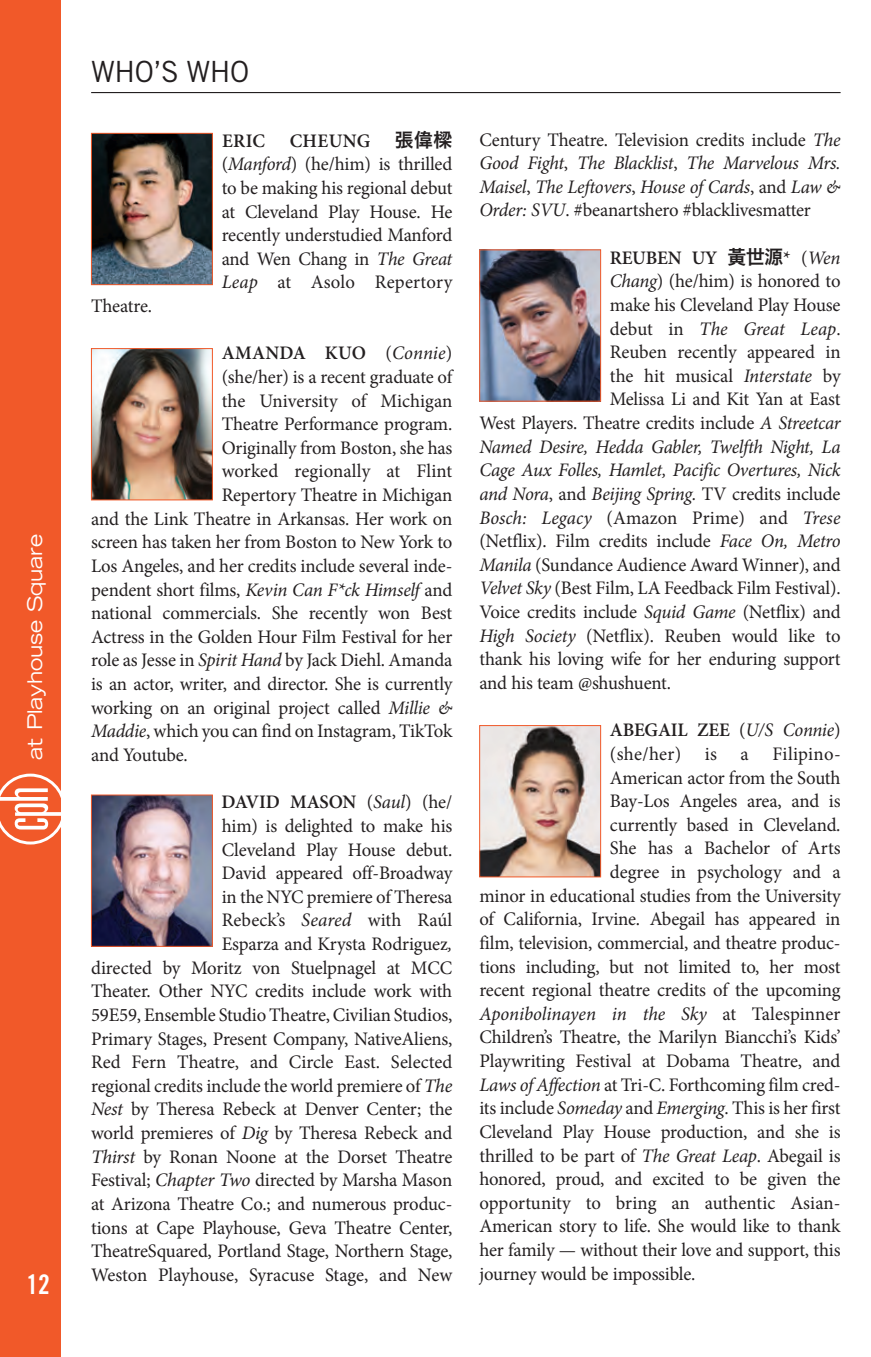
<style>
.page{position:relative;width:871px;height:1357px;background:#fff}
.page>*{position:absolute;margin:0;border:0;box-sizing:border-box;transform-origin:0 0}
.t1{font:29.25px "Trade Gothic LT Std";letter-spacing:-.015em;color:#231f20}
.t2{font:27px "Trade Gothic LT Std Bd Cn 20";color:#fff}
.t3{font:expanded 20.25px "Trade Gothic LT Std";letter-spacing:-.01em;color:#fff}
.t4{font:19.12px/23.6px "Minion Pro";letter-spacing:-.01em;color:#231f20;text-align:justify}
.t5{font:italic 19.12px/23.6px "Minion Pro";letter-spacing:-.015em;color:#231f20;text-align:justify}
.t6{font:600 19.12px "Minion Pro";letter-spacing:-.01em;color:#231f20}
.t7{font:19.12px "Minion Pro";letter-spacing:.015em;color:#231f20}
.t8{font:600 19.12px "Minion Pro";letter-spacing:.01em;color:#231f20}
.t9{font:19.12px "Hira Kaku Pro W6";color:#231f20}
.s1{font-style:italic}
.s2{font-weight:400}
.s3{font-weight:400;font-style:italic}
.s4{font-weight:600}
.s5{font-style:normal}
.s6{font-family:"Hira Kaku Pro W6";font-weight:400}
</style>
<div class="page">
<div style="left:0;top:0;width:61px;height:1357px;background:#f15929"></div>
<svg style="left:0;top:773px;width:61px;height:71px"></svg>
<img style="left:93px;top:135px;width:118px;height:148px">
<div style="left:91px;top:133px;width:122px;height:152px;border:1px solid #f15929"></div>
<img style="left:93px;top:350px;width:118px;height:148px">
<div style="left:91px;top:348px;width:122px;height:152px;border:1px solid #f15929"></div>
<img style="left:93px;top:797px;width:118px;height:147px">
<div style="left:91px;top:795px;width:122px;height:151px;border:1px solid #f15929"></div>
<img style="left:481px;top:252px;width:118px;height:147px">
<div style="left:479px;top:250px;width:122px;height:151px;border:1px solid #f15929"></div>
<img style="left:481px;top:727px;width:118px;height:148px">
<div style="left:479px;top:725px;width:122px;height:152px;border:1px solid #f15929"></div>
<hr style="left:91px;top:92px;width:749px;height:1px;background:#231f20">
<p class="t3" style="left:21px;top:759px;width:227px;rotate:-90deg">at Playhouse Square</p>
<h2 class="t2" style="left:27px;top:1268px;width:25px">12</h2>
<h1 class="t1" style="left:91px;top:54px;width:160px">WHO’S WHO</h1>
<p class="t4" style="left:91px;top:294px;width:62px">Theatre.</p>
<p class="t6" style="left:222px;top:127px;width:45px">ERIC</p>
<p class="t6" style="left:290px;top:127px;width:82px">CHEUNG</p>
<p class="t9" style="left:395px;top:122px;width:59px">張偉樑</p>
<p class="t4" style="left:222px;top:152px;width:232px">(<span class="s1">Manford</span>) (he/him) is thrilled to be making his regional debut at Cleveland Play House. He recently understudied Manford and Wen Chang in <span class="s1">The Great Leap</span> at Asolo Repertory</p>
<p class="t8" style="left:222px;top:340px;width:232px">AMANDA KUO <span class="s2">(</span><span class="s3">Connie</span><span class="s2">)</span></p>
<p class="t4" style="left:222px;top:365px;width:232px">(she/her) is a recent graduate of</p>
<p class="t4" style="left:222px;top:389px;width:232px">the University of Michigan</p>
<p class="t4" style="left:222px;top:412px;width:232px">Theatre Performance program.</p>
<p class="t4" style="left:222px;top:436px;width:232px">Originally from Boston, she has</p>
<p class="t4" style="left:222px;top:460px;width:232px">worked regionally at Flint</p>
<p class="t4" style="left:222px;top:483px;width:232px">Repertory Theatre in Michigan</p>
<p class="t4" style="left:91px;top:507px;width:363px">and the Link Theatre in Arkansas. Her work on</p>
<p class="t4" style="left:91px;top:530px;width:363px">screen has taken her from Boston to New York to</p>
<p class="t4" style="left:91px;top:554px;width:363px">Los Angeles, and her credits include several inde-</p>
<p class="t4" style="left:91px;top:578px;width:363px">pendent short films, <span class="s1">Kevin Can F*ck Himself</span> and</p>
<p class="t4" style="left:91px;top:601px;width:363px">national commercials. She recently won Best</p>
<p class="t4" style="left:91px;top:625px;width:363px">Actress in the Golden Hour Film Festival for her</p>
<p class="t4" style="left:91px;top:649px;width:363px">role as Jesse in <span class="s1">Spirit Hand</span> by Jack Diehl. Amanda</p>
<p class="t4" style="left:91px;top:672px;width:363px">is an actor, writer, and director. She is currently</p>
<p class="t4" style="left:91px;top:696px;width:363px">working on an original project called <span class="s1">Millie &amp;</span></p>
<p class="t4" style="left:91px;top:719px;width:363px"><span class="s1">Maddie</span>, which you can find on Instagram, TikTok</p>
<p class="t4" style="left:91px;top:743px;width:98px">and Youtube.</p>
<p class="t4" style="left:91px;top:790px;width:363px;text-align:right"><span class="s4">DAVID MASON</span> (<span class="s1">Saul</span>) (he/<br>him) is delighted to make his<br>Cleveland Play House debut.<br>David appeared off-Broadway<br>in the NYC premiere of Theresa<br>Rebeck’s <span class="s1">Seared</span> with Raúl<br>Esparza and Krysta Rodriguez<span class="s1">,<br></span>directed by Moritz von Stuelpnagel at MCC Theater. Other NYC credits include work with 59E59, Ensemble Studio Theatre, Civilian Studios, Primary Stages, Present Company, NativeAliens, Red Fern Theatre, and Circle East. Selected regional credits include the world premiere of <span class="s1">The Nest</span> by Theresa Rebeck at Denver Center; the world premieres of <span class="s1">Dig</span> by Theresa Rebeck and <span class="s1">Thirst</span> by Ronan Noone at the Dorset Theatre Festival; <span class="s1">Chapter Two</span> directed by Marsha Mason at Arizona Theatre Co.; and numerous produc&shy;tions at Cape Playhouse, Geva Theatre Center, TheatreSquared, Portland Stage, Northern Stage, Weston Playhouse, Syracuse Stage, and New</p>
<p class="t5" style="left:479px;top:128px;width:363px"><span class="s5">Century Theatre. Television credits include</span> The Good Fight<span class="s5">,</span> The Blacklist<span class="s5">,</span> The Marvelous Mrs.<br>Maisel<span class="s5">,</span> The Leftovers<span class="s5">,</span> House of Cards<span class="s5">, and</span> Law &amp; Order: SVU<span class="s5">. #beanartshero #blacklivesmatter</span></p>
<p class="t6" style="left:610px;top:244px;width:232px">REUBEN UY <span class="s6">黃世源</span>* <span class="s2">(</span><span class="s3">Wen</span></p>
<p class="t4" style="left:610px;top:269px;width:232px"><span class="s1">Chang</span>) (he/him) is honored to</p>
<p class="t4" style="left:610px;top:293px;width:232px">make his Cleveland Play House</p>
<p class="t5" style="left:610px;top:317px;width:232px"><span class="s5">debut in</span> The Great Leap<span class="s5">.</span></p>
<p class="t4" style="left:610px;top:340px;width:232px">Reuben recently appeared in</p>
<p class="t4" style="left:610px;top:364px;width:232px">the hit musical <span class="s1">Interstate</span> by</p>
<p class="t4" style="left:610px;top:388px;width:232px">Melissa Li and Kit Yan at East</p>
<p class="t4" style="left:479px;top:411px;width:363px">West Players. Theatre credits include <span class="s1">A Streetcar</span></p>
<p class="t5" style="left:479px;top:435px;width:363px">Named Desire, Hedda Gabler, Twelfth Night, La</p>
<p class="t5" style="left:479px;top:458px;width:363px">Cage Aux Folles, Hamlet, Pacific Overtures, Nick</p>
<p class="t5" style="left:479px;top:482px;width:363px">and Nora<span class="s5">, and</span> Beijing Spring. <span class="s5">TV credits include</span></p>
<p class="t5" style="left:479px;top:506px;width:363px">Bosch: Legacy <span class="s5">(Amazon Prime) and</span> Trese</p>
<p class="t4" style="left:479px;top:529px;width:363px">(Netflix). Film credits include <span class="s1">Face On, Metro</span></p>
<p class="t4" style="left:479px;top:553px;width:363px"><span class="s1">Manila</span> (Sundance Audience Award Winner), and</p>
<p class="t4" style="left:479px;top:576px;width:363px"><span class="s1">Velvet Sky</span> (Best Film, LA Feedback Film Festival).</p>
<p class="t4" style="left:479px;top:600px;width:363px">Voice credits include <span class="s1">Squid Game</span> (Netflix) and</p>
<p class="t4" style="left:479px;top:624px;width:363px"><span class="s1">High Society</span> (Netflix). Reuben would like to</p>
<p class="t4" style="left:479px;top:647px;width:363px">thank his loving wife for her enduring support</p>
<p class="t4" style="left:479px;top:671px;width:193px">and his team @shushuent.</p>
<p class="t6" style="left:610px;top:717px;width:232px">ABEGAIL ZEE <span class="s2">(</span><span class="s3">U/S Connie</span><span class="s2">)</span></p>
<p class="t7" style="left:610px;top:741px;width:232px">(she/her) is a Filipino-</p>
<p class="t4" style="left:610px;top:766px;width:232px">American actor from the South</p>
<p class="t4" style="left:610px;top:789px;width:232px">Bay-Los Angeles area, and is</p>
<p class="t4" style="left:610px;top:813px;width:232px">currently based in Cleveland.</p>
<p class="t4" style="left:610px;top:836px;width:232px">She has a Bachelor of Arts</p>
<p class="t4" style="left:610px;top:860px;width:232px">degree in psychology and a</p>
<p class="t4" style="left:479px;top:884px;width:363px">minor in educational studies from the University</p>
<p class="t4" style="left:479px;top:907px;width:363px">of California, Irvine. Abegail has appeared in</p>
<p class="t4" style="left:479px;top:931px;width:363px">film, television, commercial, and theatre produc-</p>
<p class="t4" style="left:479px;top:955px;width:363px">tions including, but not limited to, her most</p>
<p class="t4" style="left:479px;top:978px;width:363px">recent regional theatre credits of the upcoming</p>
<p class="t5" style="left:479px;top:1002px;width:363px">Aponibolinayen in the Sky <span class="s5">at Talespinner</span></p>
<p class="t4" style="left:479px;top:1025px;width:363px">Children’s Theatre, the Marilyn Biancchi’s Kids’</p>
<p class="t4" style="left:479px;top:1049px;width:363px">Playwriting Festival at Dobama Theatre, and</p>
<p class="t4" style="left:479px;top:1073px;width:363px"><span class="s1">Laws of Affection</span> at Tri-C. Forthcoming film cred-</p>
<p class="t4" style="left:479px;top:1096px;width:363px">its include <span class="s1">Someday</span> and <span class="s1">Emerging</span>. This is her first</p>
<p class="t4" style="left:479px;top:1120px;width:363px">Cleveland Play House production, and she is</p>
<p class="t4" style="left:479px;top:1144px;width:363px">thrilled to be part of <span class="s1">The Great Leap</span>. Abegail is</p>
<p class="t4" style="left:479px;top:1167px;width:363px">honored, proud, and excited to be given the</p>
<p class="t4" style="left:479px;top:1191px;width:363px">opportunity to bring an authentic Asian-</p>
<p class="t4" style="left:479px;top:1214px;width:363px">American story to life. She would like to thank</p>
<p class="t4" style="left:479px;top:1238px;width:363px">her family — without their love and support, this</p>
<p class="t4" style="left:479px;top:1262px;width:217px">journey would be impossible.</p>
</div>
